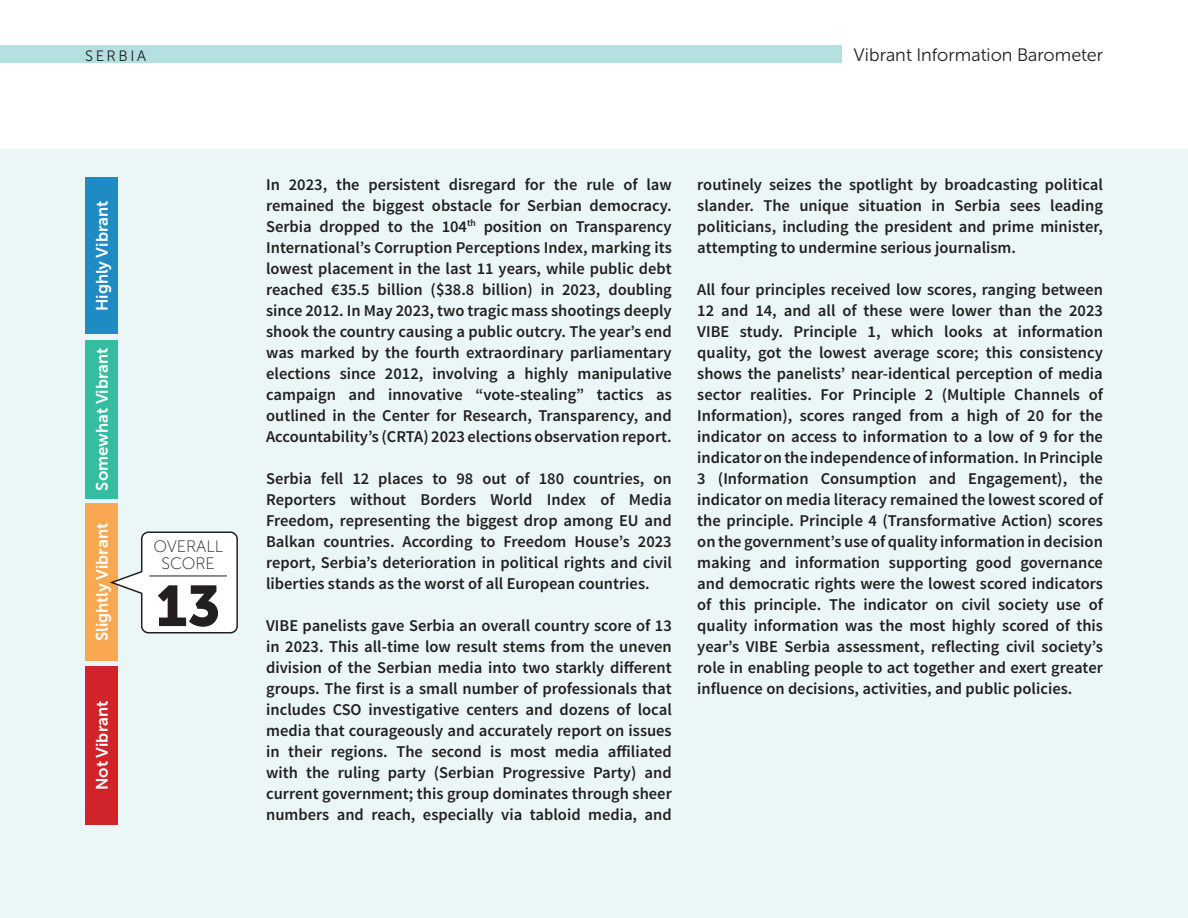
<style>
.page{position:relative;width:1188px;height:918px;background:#fff}
.page>*{position:absolute;margin:0;border:0;box-sizing:border-box;transform-origin:0 0}
.t1{font:57px "Museo Sans Cyrl 900";color:#231f20}
.t2{font:18px "Museo Sans Cyrl 300";color:#231f20}
.Opening_Text{font:600 16.5px/21px "Source Sans Pro";color:#231f20;text-align:justify}
.Opening_Text-2{font:16.5px "Museo Sans Cyrl 700";color:#fff}
.t3{font:16.5px/16.5px "Museo Sans Cyrl 100";color:#231f20;text-align:center}
.t4{font:15px "Museo Sans Cyrl 300";letter-spacing:.175em;color:#231f20}
</style>
<div class="page">
<div style="left:0;top:45px;width:842px;height:18px;background:#b4e0e2"></div>
<div style="left:0;top:150px;width:1188px;height:768px;background:#ebf7f7"></div>
<div style="left:85px;top:177px;width:33px;height:157px;background:#1f8bc4"></div>
<div style="left:85px;top:340px;width:33px;height:158px;background:#34bda0"></div>
<div style="left:85px;top:504px;width:33px;height:157px;background:#f9a851"></div>
<div style="left:85px;top:666px;width:33px;height:158px;background:#d1232a"></div>
<svg style="left:110px;top:531px;width:128px;height:103px"></svg>
<hr style="left:149px;top:576px;width:78px;height:1px;background:#231f20">
<p class="t4" style="left:85px;top:48px;width:63px">SERBIA</p>
<p class="t2" style="left:854px;top:45px;width:251px">Vibrant Information Barometer</p>
<p class="Opening_Text-2" style="left:93px;top:311px;width:112px;rotate:-90deg">Highly Vibrant</p>
<p class="Opening_Text-2" style="left:93px;top:491px;width:145px;rotate:-90deg">Somewhat Vibrant</p>
<p class="Opening_Text-2" style="left:93px;top:641px;width:120px;rotate:-90deg">Slightly Vibrant</p>
<p class="Opening_Text-2" style="left:93px;top:790px;width:91px;rotate:-90deg">Not Vibrant</p>
<p class="t3" style="left:153px;top:538px;width:71px">OVERALL<br>SCORE</p>
<p class="t1" style="left:156px;top:574px;width:66px">13</p>
<p class="Opening_Text" style="left:266px;top:174px;width:407px">In 2023, the persistent disregard for the rule of law remained the biggest obstacle for Serbian democracy.<br>Serbia dropped to the 104<sup>th</sup> position on Transparency International’s Corruption Perceptions Index, marking its lowest placement in the last 11 years, while public debt reached €35.5 billion ($38.8 billion) in 2023, doubling since 2012. In May 2023, two tragic mass shootings deeply shook the country causing a public outcry. The year’s end was marked by the fourth extraordinary parliamentary elections since 2012, involving a highly manipulative campaign and innovative “vote-stealing” tactics as outlined in the Center for Research, Transparency, and Accountability’s (CRTA) 2023 elections observation report.</p>
<p class="Opening_Text" style="left:266px;top:469px;width:407px">Serbia fell 12 places to 98 out of 180 countries, on Reporters without Borders World Index of Media Freedom, representing the biggest drop among EU and Balkan countries. According to Freedom House’s 2023 report, Serbia’s deterioration in political rights and civil liberties stands as the worst of all European countries.</p>
<p class="Opening_Text" style="left:266px;top:616px;width:407px">VIBE panelists gave Serbia an overall country score of 13 in 2023. This all-time low result stems from the uneven division of the Serbian media into two starkly different groups. The first is a small number of professionals that includes CSO investigative centers and dozens of local media that courageously and accurately report on issues in their regions. The second is most media affiliated with the ruling party (Serbian Progressive Party) and current government; this group dominates through sheer numbers and reach, especially via tabloid media, and</p>
<p class="Opening_Text" style="left:697px;top:174px;width:407px">routinely seizes the spotlight by broadcasting political slander. The unique situation in Serbia sees leading politicians, including the president and prime minister, attempting to undermine serious journalism.</p>
<p class="Opening_Text" style="left:697px;top:280px;width:407px">All four principles received low scores, ranging between 12 and 14, and all of these were lower than the 2023<br>VIBE study. Principle 1, which looks at information quality, got the lowest average score; this consistency shows the panelists’ near-identical perception of media sector realities. For Principle 2 (Multiple Channels of Information), scores ranged from a high of 20 for the indicator on access to information to a low of 9 for the indicator on the independence of information. In Principle 3 (Information Consumption and Engagement), the indicator on media literacy remained the lowest scored of the principle. Principle 4 (Transformative Action) scores on the government’s use of quality information in decision making and information supporting good governance and democratic rights were the lowest scored indicators of this principle. The indicator on civil society use of quality information was the most highly scored of this year’s VIBE Serbia assessment, reflecting civil society’s role in enabling people to act together and exert greater influence on decisions, activities, and public policies.</p>
</div>
